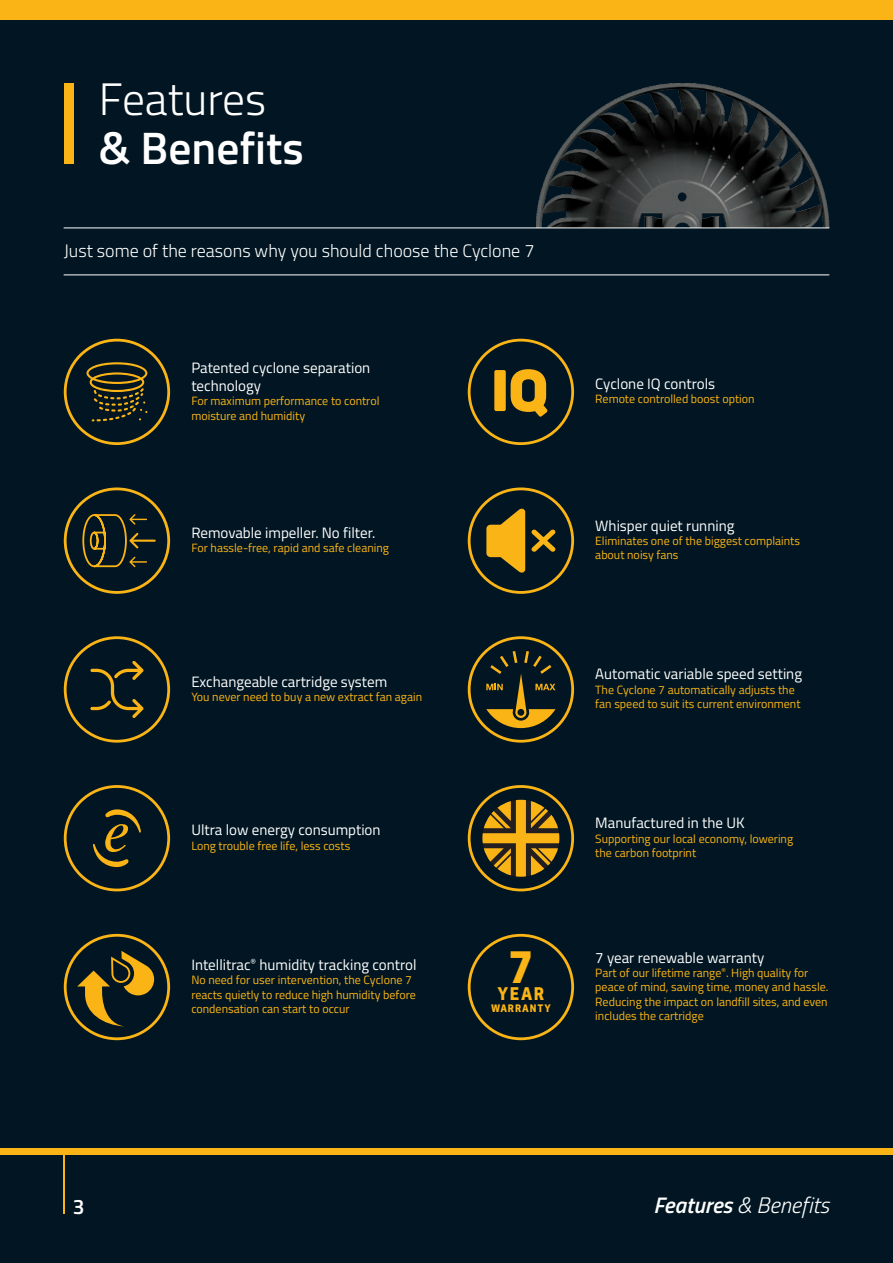
<style>
.page{position:relative;width:893px;height:1263px;background:#011622}
.page>*{position:absolute;margin:0;border:0;box-sizing:border-box;transform-origin:0 0}
.t1{font:600 45.45px "Titillium Web";color:#fff}
.t2{font:300 45.45px "Titillium Web";color:#fff}
.t3{font:700 41.55px "Kelson";color:#fbb416}
.t4{font:italic 300 22.5px "Titillium Web";color:#fff}
.t5{font:600 21px "Titillium Web";color:#fff}
.t6{font:300 18px "Titillium Web";color:#fff}
.t7{font:700 16.8px "Kelson";color:#fbb416}
.t8{font:15px/18px "Titillium Web";color:#fff}
.t9{font:12px/14.4px "Titillium Web";color:#fbb416}
.t10{font:700 9.9px "Kelson";letter-spacing:.09em;color:#fbb416}
.s1{font-weight:600}
</style>
<div class="page">
<div style="left:0;top:0;width:893px;height:20px;background:#fbb416"></div>
<div style="left:0;top:1148px;width:893px;height:6px;background:#fbb416"></div>
<hr style="left:64px;top:1148px;width:1px;height:66px;background:#fbb416">
<img style="left:536px;top:83px;width:293px;height:145px">
<div style="left:64px;top:83px;width:10px;height:81px;background:#fbb416"></div>
<hr style="left:64px;top:228px;width:765px;height:1px;background:#fff">
<hr style="left:64px;top:275px;width:765px;height:1px;background:#fff">
<svg style="left:64px;top:339px;width:106px;height:106px"></svg>
<svg style="left:64px;top:487px;width:106px;height:107px"></svg>
<svg style="left:64px;top:636px;width:106px;height:107px"></svg>
<svg style="left:64px;top:785px;width:106px;height:106px"></svg>
<svg style="left:64px;top:934px;width:106px;height:106px"></svg>
<svg style="left:468px;top:339px;width:106px;height:106px"></svg>
<svg style="left:468px;top:487px;width:106px;height:107px"></svg>
<svg style="left:468px;top:785px;width:106px;height:106px"></svg>
<svg style="left:468px;top:934px;width:106px;height:106px"></svg>
<svg style="left:468px;top:636px;width:106px;height:107px"></svg>
<h1 class="t2" style="left:99px;top:66px;width:169px">Features</h1>
<h1 class="t1" style="left:99px;top:114px;width:206px">&amp; Benefits</h1>
<h3 class="t6" style="left:64px;top:237px;width:472px">Just some of the reasons why you should choose the Cyclone 7</h3>
<p class="t8" style="left:191px;top:358px;width:180px">Patented cyclone separation technology</p>
<p class="t9" style="left:191px;top:393px;width:190px">For maximum performance to control moisture and humidity</p>
<p class="t8" style="left:191px;top:523px;width:186px">Removable impeller. No filter.</p>
<p class="t9" style="left:191px;top:540px;width:199px">For hassle-free, rapid and safe cleaning</p>
<p class="t8" style="left:191px;top:672px;width:197px">Exchangeable cartridge system</p>
<p class="t9" style="left:191px;top:689px;width:232px">You never need to buy a new extract fan again</p>
<p class="t8" style="left:191px;top:820px;width:191px">Ultra low energy consumption</p>
<p class="t9" style="left:191px;top:838px;width:160px">Long trouble free life, less costs</p>
<p class="t8" style="left:191px;top:955px;width:227px">Intellitrac<sup>®</sup> humidity tracking control</p>
<p class="t9" style="left:191px;top:972px;width:226px">No need for user intervention, the Cyclone 7 reacts quietly to reduce high humidity before condensation can start to occur</p>
<h2 class="t3" style="left:510px;top:938px;width:23px">7</h2>
<h3 class="t7" style="left:498px;top:982px;width:48px">YEAR</h3>
<p class="t10" style="left:491px;top:1001px;width:61px">WARRANTY</p>
<p class="t8" style="left:595px;top:374px;width:121px">Cyclone IQ controls</p>
<p class="t9" style="left:595px;top:391px;width:161px">Remote controlled boost option</p>
<p class="t8" style="left:595px;top:516px;width:141px">Whisper quiet running</p>
<p class="t9" style="left:595px;top:533px;width:206px">Eliminates one of the biggest complaints about noisy fans</p>
<p class="t8" style="left:595px;top:664px;width:208px">Automatic variable speed setting</p>
<p class="t9" style="left:595px;top:682px;width:207px">The Cyclone 7 automatically adjusts the fan speed to suit its current environment</p>
<p class="t8" style="left:595px;top:813px;width:151px">Manufactured in the UK</p>
<p class="t9" style="left:595px;top:831px;width:199px">Supporting our local economy, lowering the carbon footprint</p>
<p class="t8" style="left:595px;top:948px;width:170px">7 year renewable warranty</p>
<p class="t9" style="left:595px;top:965px;width:235px">Part of our lifetime range<sup>®</sup>. High quality for peace of mind, saving time, money and hassle.<br>Reducing the impact on landfill sites, and even includes the cartridge</p>
<h3 class="t5" style="left:73px;top:1191px;width:13px">3</h3>
<h3 class="t4" style="left:653px;top:1189px;width:177px"><span class="s1">Features</span> &amp; Benefits</h3>
</div>
